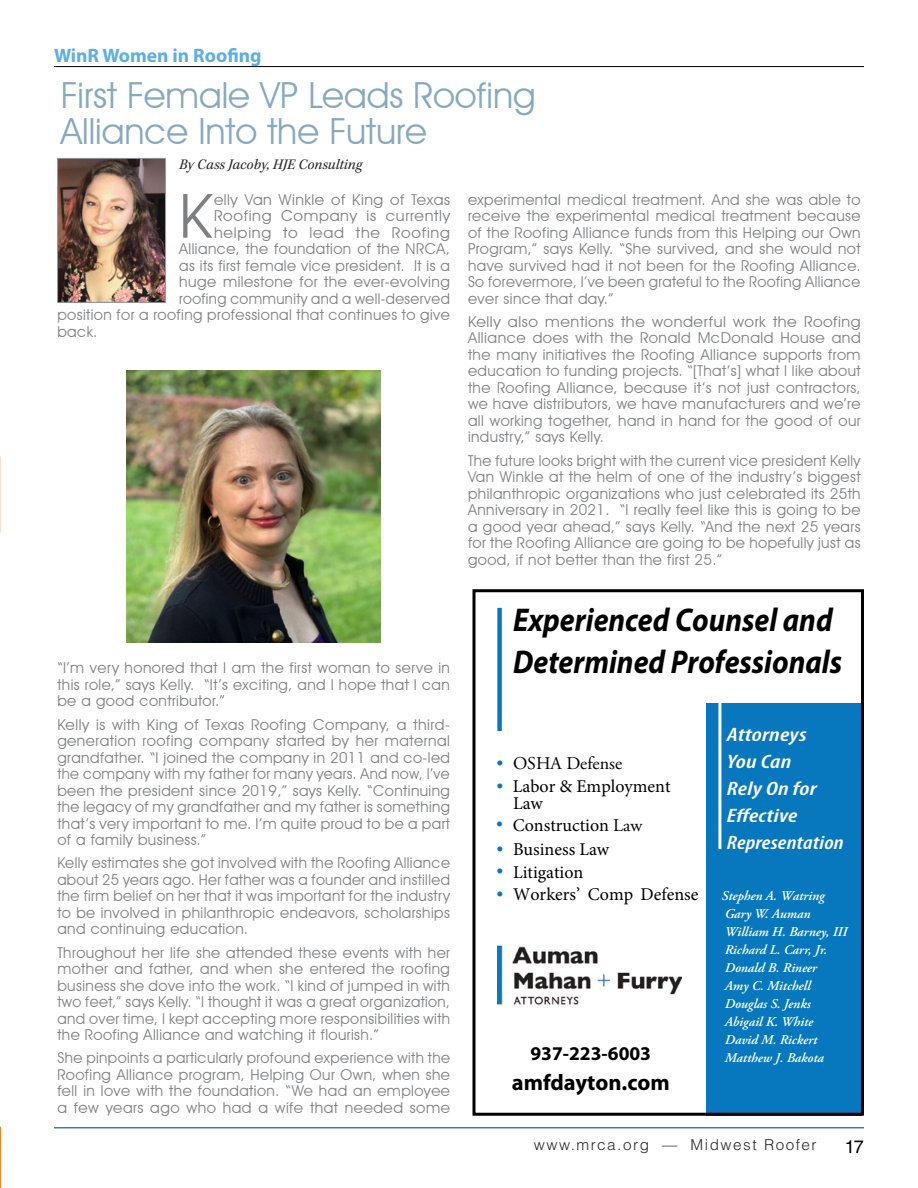
<style>
.page{position:relative;width:918px;height:1188px;background:#fff}
.page>*{position:absolute;margin:0;border:0;box-sizing:border-box;transform-origin:0 0}
.t1{font:61.35px "Avant Garde IT Cby BT";color:#7d7f81}
.t2{font:36px/36px "Avant Garde IT Cby BT";color:#6894ad}
.t3{font:italic 700 33px/42px "Myriad Pro";color:#000;scale:.9 1}
.t4{font:700 22.5px "Myriad Pro";color:#000}
.t5{font:italic 600 condensed 19.5px/27px "Myriad Pro";letter-spacing:.01em;color:#fff;scale:1.3 1}
.t6{font:700 19.5px "Myriad Pro";color:#5dafe2}
.t7{font:700 19.5px "Myriad Pro";color:#000}
.t8{font:18px/21.1px "Minion Pro";color:#000}
.t9{font:18px "Adobe Garamond Pro";color:#000}
.t10{font:18px "Helvetica LT Std";color:#000}
.t11{font:18px "Adobe Garamond Pro";color:#0778be}
.t12{font:15px/16.5px "Avant Garde IT Cby BT";letter-spacing:.03em;color:#7d7f81;text-align:justify}
.t13{font:15px/16.5px "Avant Garde IT Cby BT";letter-spacing:.03em;color:#7d7f81;text-align:justify;scale:1.05 1}
.t14{font:300 15px "Helvetica LT Std";letter-spacing:.1em;color:#292829}
.t15{font:italic 15px "Kepler Std";color:#292829}
.t16{font:15px "Avant Garde IT Cby BT";letter-spacing:.05em;color:#7d7f81;scale:1.05 1}
.t17{font:italic 600 13.5px/18px "Adobe Garamond Pro";color:#fff}
.s1{color:#0778be}
.s2{font-family:"Adobe Garamond Pro";color:#0778be}
.s3{font-family:"Adobe Garamond Pro"}
</style>
<div class="page">
<hr style="left:54px;top:1127px;width:810px;height:1px;background:#004fa3">
<hr style="left:0;top:0;width:1px;height:759px;background:#004fa3">
<hr style="left:0;top:1127px;width:1px;height:61px;background:#f58221">
<hr style="left:54px;top:66px;width:810px;height:1px;background:#000">
<img style="left:59px;top:160px;width:105px;height:141px">
<div style="left:57px;top:158px;width:109px;height:145px;border:1px solid #939598"></div>
<img style="left:127px;top:370px;width:254px;height:273px">
<div style="left:707px;top:703px;width:155px;height:413px;background:#0778be"></div>
<div style="left:472px;top:589px;width:392px;height:527px;border:3px solid #000"></div>
<img style="left:497px;top:945px;width:184px;height:60px">
<hr style="left:718px;top:696px;width:3px;height:153px;background:#fff">
<div style="left:497px;top:608px;width:5px;height:123px;background:#0778be"></div>
<h3 class="t6" style="left:54px;top:43px;width:209px">WinR Women in Roofing</h3>
<h2 class="t2" style="left:61px;top:77px;width:476px">First Female VP Leads Roofing<br>Alliance Into the Future</h2>
<p class="t15" style="left:179px;top:155px;width:185px">By Cass Jacoby, HJE Consulting</p>
<h1 class="t1" style="left:179px;top:179px;width:34px">K</h1>
<p class="t12" style="left:214px;top:191px;width:237px">elly Van Winkle of King of Texas</p>
<p class="t13" style="left:214px;top:208px;width:226px">Roofing Company is currently</p>
<p class="t16" style="left:214px;top:223px;width:226px">helping to lead the Roofing</p>
<p class="t12" style="left:179px;top:241px;width:272px">Alliance, the foundation of the NRCA,</p>
<p class="t12" style="left:179px;top:257px;width:272px">as its first female vice president. It is a</p>
<p class="t12" style="left:179px;top:274px;width:272px">huge milestone for the ever-evolving</p>
<p class="t12" style="left:179px;top:290px;width:272px">roofing community and a well-deserved</p>
<p class="t12" style="left:57px;top:307px;width:394px">position for a roofing professional that continues to give</p>
<p class="t12" style="left:57px;top:323px;width:41px">back.</p>
<p class="t12" style="left:57px;top:660px;width:394px">“I’m very honored that I am the first woman to serve in this role,” says Kelly. “It’s exciting, and I hope that I can be a good contributor.”</p>
<p class="t12" style="left:57px;top:716px;width:394px">Kelly is with King of Texas Roofing Company, a third&shy;generation roofing company started by her maternal grandfather. “I joined the company in 2011 and co-led the company with my father for many years. And now, I’ve been the president since 2019,” says Kelly. “Continuing the legacy of my grandfather and my father is something that’s very important to me. I’m quite proud to be a part of a family business.”</p>
<p class="t12" style="left:57px;top:855px;width:394px">Kelly estimates she got involved with the Roofing Alliance about 25 years ago. Her father was a founder and instilled the firm belief on her that it was important for the industry to be involved in philanthropic endeavors, scholarships and continuing education.</p>
<p class="t12" style="left:57px;top:944px;width:394px">Throughout her life she attended these events with her mother and father, and when she entered the roofing business she dove into the work. “I kind of jumped in with two feet,” says Kelly. “I thought it was a great organization, and over time, I kept accepting more responsibilities with the Roofing Alliance and watching it flourish.”</p>
<p class="t12" style="left:57px;top:1050px;width:394px">She pinpoints a particularly profound experience with the Roofing Alliance program, Helping Our Own, when she fell in love with the foundation. “We had an employee a few years ago who had a wife that needed some</p>
<p class="t12" style="left:468px;top:191px;width:394px">experimental medical treatment. And she was able to receive the experimental medical treatment because of the Roofing Alliance funds from this Helping our Own Program,” says Kelly. “She survived, and she would not have survived had it not been for the Roofing Alliance.<br>So forevermore, I’ve been grateful to the Roofing Alliance ever since that day.”</p>
<p class="t13" style="left:468px;top:313px;width:376px">Kelly also mentions the wonderful work the Roofing Alliance does with the Ronald McDonald House and the many initiatives the Roofing Alliance supports from education to funding projects. “[That’s] what I like about the Roofing Alliance, because it’s not just contractors, we have distributors, we have manufacturers and we’re all working together, hand in hand for the good of our industry,” says Kelly.</p>
<p class="t12" style="left:468px;top:452px;width:394px">The future looks bright with the current vice president Kelly Van Winkle at the helm of one of the industry’s biggest philanthropic organizations who just celebrated its 25th Anniversary in 2021. “I really feel like this is going to be a good year ahead,” says Kelly. “And the next 25 years for the Roofing Alliance are going to be hopefully just as good, if not better than the first 25.”</p>
<h3 class="t3" style="left:513px;top:600px;width:367px">Experienced Counsel and<br>Determined Professionals</h3>
<h3 class="t5" style="left:727px;top:721px;width:91px">Attorneys<br>You Can<br>Rely On for<br>Effective<br>Representation</h3>
<p class="t9" style="left:496px;top:753px;width:127px"><span class="s1">•</span> OSHA Defense</p>
<p class="t8" style="left:496px;top:776px;width:176px"><span class="s2">•</span> Labor &amp; Employment</p>
<p class="t11" style="left:496px;top:813px;width:8px">•</p>
<p class="t8" style="left:513px;top:793px;width:131px">Law<br>Construction <span class="s3">Law</span></p>
<p class="t8" style="left:496px;top:839px;width:114px"><span class="s2">•</span> Business Law</p>
<p class="t8" style="left:496px;top:861px;width:88px"><span class="s2">•</span> Litigation</p>
<p class="t8" style="left:496px;top:884px;width:203px"><span class="s2">•</span> Workers’ Comp Defense</p>
<p class="t17" style="left:722px;top:887px;width:127px">Stephen A. Watring<br>Gary W. Auman<br>William H. Barney, III<br>Richard L. Carr, Jr.<br>Donald B. Rineer<br>Amy C. Mitchell<br>Douglas S. Jenks<br>Abigail K. White<br>David M. Rickert</p>
<h3 class="t7" style="left:530px;top:1043px;width:122px">937-223-6003</h3>
<p class="t17" style="left:725px;top:1049px;width:101px">Matthew J. Bakota</p>
<h3 class="t4" style="left:512px;top:1070px;width:159px">amfdayton.com</h3>
<p class="t14" style="left:534px;top:1136px;width:284px">www.mrca.org — Midwest Roofer</p>
<p class="t10" style="left:845px;top:1136px;width:21px">17</p>
</div>
